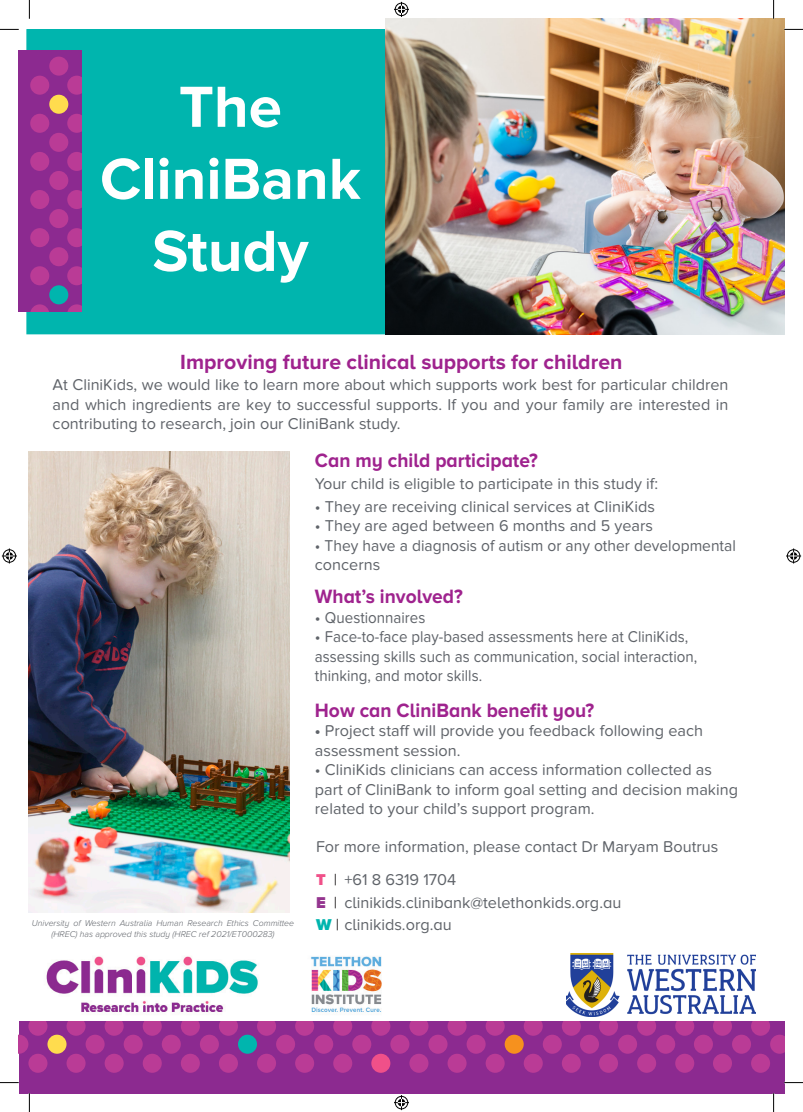
<style>
.page{position:relative;width:803px;height:1112px;background:#fff}
.page>*{position:absolute;margin:0;border:0;box-sizing:border-box;transform-origin:0 0}
.t1{font:700 60px "Proxima Nova";color:#fff}
.t2{font:700 21.25px "Proxima Nova A";color:#9f238e}
.t3{font:700 20px "Proxima Nova A";color:#9f238e;scale:.96 1}
.heading{font:16.25px/19.5px "Proxima Nova Soft";color:#5f6369;text-align:justify}
.heading-2{font:16.25px "Proxima Nova Soft";color:#5f6369;scale:.93 1}
.body_text{font:16.25px "Proxima Nova A";color:#5f6369}
.heading-3{font:16.25px "Proxima Nova Soft";color:#5f6369;scale:.96 1}
.t4{font:italic 300 8.75px/10.5px "Proxima Nova A";color:#5f6369;text-align:center}
.s1{font-weight:700}
.s2{font-weight:900;color:#f05089}
.s3{color:#231f20}
.s4{font-weight:900;color:#94358f}
.s5{font-weight:900;color:#00b5ae}
</style>
<div class="page">
<div style="left:26px;top:29px;width:360px;height:305px;background:#00b5ae"></div>
<img style="left:46px;top:956px;width:336px;height:56px">
<div style="left:19px;top:1020px;width:765px;height:72px;background:#8c2a90"></div>
<svg style="left:19px;top:1020px;width:765px;height:52px"></svg>
<div style="left:19px;top:50px;width:63px;height:261px;background:#8c2a90"></div>
<svg style="left:30px;top:57px;width:52px;height:254px"></svg>
<img style="left:386px;top:19px;width:398px;height:315px">
<img style="left:28px;top:451px;width:261px;height:461px">
<img style="left:566px;top:953px;width:190px;height:63px">
<svg style="left:0;top:29px;width:19px;height:1px"></svg>
<svg style="left:784px;top:29px;width:19px;height:1px"></svg>
<svg style="left:0;top:1082px;width:19px;height:1px"></svg>
<svg style="left:784px;top:1081px;width:19px;height:2px"></svg>
<svg style="left:29px;top:0;width:1px;height:19px"></svg>
<svg style="left:29px;top:1092px;width:1px;height:19px"></svg>
<svg style="left:773px;top:0;width:1px;height:19px"></svg>
<svg style="left:773px;top:1092px;width:1px;height:19px"></svg>
<svg style="left:394px;top:2px;width:15px;height:15px"></svg>
<svg style="left:394px;top:1095px;width:15px;height:14px"></svg>
<svg style="left:2px;top:548px;width:15px;height:15px"></svg>
<svg style="left:786px;top:548px;width:15px;height:15px"></svg>
<p class="t1" style="left:179px;top:72px;width:104px">The</p>
<p class="t1" style="left:100px;top:144px;width:262px">CliniBank</p>
<p class="t1" style="left:152px;top:216px;width:158px">Study</p>
<p class="t2" style="left:180px;top:349px;width:444px">Improving future clinical supports for children</p>
<p class="heading" style="left:53px;top:375px;width:677px">At CliniKids, we would like to learn more about which supports work best for particular children and which ingredients are key to successful supports. If you and your family are interested in contributing to research, join our CliniBank study.</p>
<p class="t3" style="left:315px;top:448px;width:234px">Can my child participate?</p>
<p class="heading" style="left:315px;top:474px;width:345px">Your child is eligible to participate in this study if:</p>
<p class="heading" style="left:315px;top:497px;width:342px">• They are receiving clinical services at CliniKids</p>
<p class="heading" style="left:315px;top:516px;width:340px">• They are aged between 6 months and 5 years</p>
<p class="heading-3" style="left:315px;top:536px;width:440px">• They have a diagnosis of autism or any other developmental</p>
<p class="heading" style="left:315px;top:555px;width:67px">concerns</p>
<p class="t3" style="left:315px;top:585px;width:156px">What’s involved?</p>
<p class="heading" style="left:315px;top:607px;width:112px">• Questionnaires</p>
<p class="heading" style="left:315px;top:627px;width:375px">• Face-to-face play-based assessments here at CliniKids,</p>
<p class="heading-2" style="left:315px;top:647px;width:412px">assessing skills such as communication, social interaction,</p>
<p class="heading-2" style="left:315px;top:666px;width:181px">thinking, and motor skills.</p>
<p class="t4" style="left:32px;top:917px;width:264px">University of Western Australia Human Research Ethics Committee (HREC) has approved this study (HREC ref 2021/ET000283)</p>
<p class="t3" style="left:315px;top:698px;width:293px">How can CliniBank benefit you?</p>
<p class="heading" style="left:315px;top:721px;width:390px"><span class="s1">•</span> Project staff will provide you feedback following each</p>
<p class="heading" style="left:315px;top:740px;width:147px">assessment session.</p>
<p class="heading" style="left:315px;top:760px;width:425px;text-align:left">• CliniKids clinicians can access information collected as part of CliniBank to inform goal setting and decision making related to your child’s support program.</p>
<p class="heading" style="left:316px;top:837px;width:404px">For more information, please contact Dr Maryam Boutrus</p>
<p class="body_text" style="left:316px;top:870px;width:142px"><span class="s2">T</span> <span class="s3">|</span> +61 8 6319 1704</p>
<p class="body_text" style="left:316px;top:893px;width:307px"><span class="s4">E</span> <span class="s3">|</span> clinikids.clinibank@telethonkids.org.au</p>
<p class="body_text" style="left:316px;top:915px;width:137px"><span class="s5">W</span> <span class="s3">|</span> clinikids.org.au</p>
</div>
